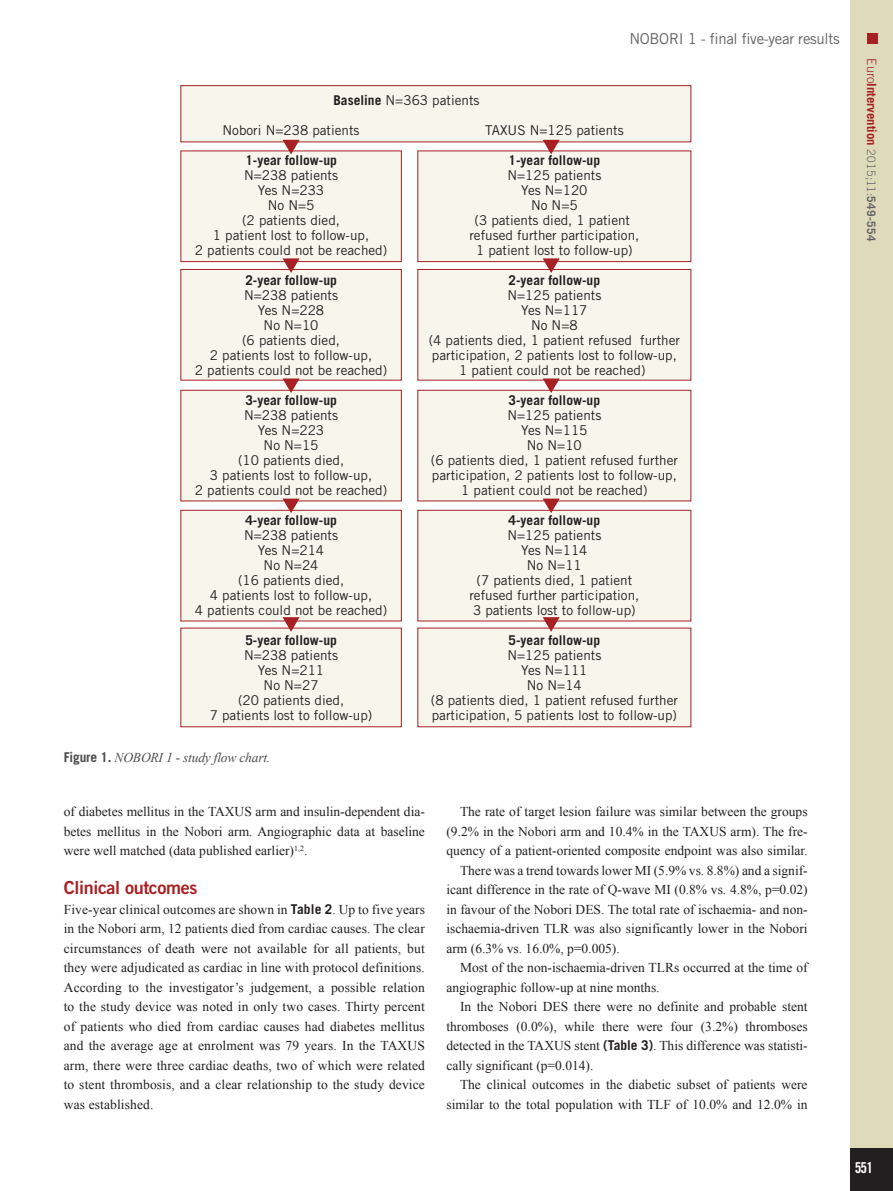
<style>
.page{position:relative;width:893px;height:1191px;background:#fff}
.page>*{position:absolute;margin:0;border:0;box-sizing:border-box;transform-origin:0 0}
.t1{font:18px "+CXQMET Trade Gothic LT Std Bd 2";letter-spacing:-.02em;color:#a72023}
.t2{font:15px "+KLSZHP Trade Gothic LT Std";letter-spacing:-.02em;color:#636366}
.t3{font:15px "+UIQTPE Trade Gothic LT Std Bd Cn 20";color:#fff}
.t4{font:13.5px/19.5px "+WFROGI Times New Roman";color:#231f20;text-align:justify}
.t5{font:13.5px/15px "+KLSZHP Trade Gothic LT Std";color:#231f20;text-align:center}
.t6{font:700 13.5px "+JWXYLM Trade Gothic LT Std";color:#231f20}
.t7{font:italic 13.5px "+BYZPNN Times New Roman";letter-spacing:-.015em;color:#4b4c4d}
.t8{font:700 12.75px "+JWXYLM Trade Gothic LT Std";color:#a72023}
.s1{font-family:"+JWXYLM Trade Gothic LT Std";font-weight:700}
.s2{font-family:"+JWXYLM Trade Gothic LT Std";font-weight:700;font-style:normal}
.s3{font-family:"+FIKRJL Trade Gothic LT Std";font-weight:300}
.s4{font-family:"+FIKRJL Trade Gothic LT Std";font-weight:300;font-size:11.7px;color:#636366}
.s5{font-size:11.7px;color:#636366}
</style>
<div class="page">
<div style="left:850px;top:0;width:43px;height:1191px;background:#dedaba"></div>
<div style="left:850px;top:1148px;width:43px;height:43px;background:#231f20"></div>
<div style="left:867px;top:34px;width:11px;height:10px;background:#a72023"></div>
<div style="left:181px;top:86px;width:510px;height:56px;background:#f7f6ed"></div>
<div style="left:180px;top:85px;width:511px;height:57px;border:1px solid #a72023"></div>
<div style="left:181px;top:151px;width:220px;height:111px;background:#f7f6ed"></div>
<div style="left:180px;top:150px;width:222px;height:112px;border:1px solid #a72023"></div>
<div style="left:418px;top:151px;width:273px;height:111px;background:#f7f6ed"></div>
<div style="left:417px;top:150px;width:274px;height:112px;border:1px solid #a72023"></div>
<div style="left:181px;top:269px;width:220px;height:111px;background:#f7f6ed"></div>
<div style="left:180px;top:269px;width:222px;height:111px;border:1px solid #a72023"></div>
<div style="left:418px;top:269px;width:273px;height:111px;background:#f7f6ed"></div>
<div style="left:417px;top:269px;width:274px;height:111px;border:1px solid #a72023"></div>
<div style="left:181px;top:390px;width:220px;height:111px;background:#f7f6ed"></div>
<div style="left:180px;top:390px;width:222px;height:111px;border:1px solid #a72023"></div>
<div style="left:418px;top:390px;width:273px;height:111px;background:#f7f6ed"></div>
<div style="left:417px;top:390px;width:274px;height:111px;border:1px solid #a72023"></div>
<div style="left:181px;top:510px;width:220px;height:111px;background:#f7f6ed"></div>
<div style="left:418px;top:510px;width:273px;height:111px;background:#f7f6ed"></div>
<div style="left:181px;top:628px;width:220px;height:99px;background:#f7f6ed"></div>
<div style="left:418px;top:628px;width:273px;height:99px;background:#f7f6ed"></div>
<svg style="left:283px;top:140px;width:17px;height:14px"></svg>
<svg style="left:543px;top:140px;width:17px;height:14px"></svg>
<svg style="left:283px;top:258px;width:17px;height:15px"></svg>
<svg style="left:543px;top:258px;width:17px;height:15px"></svg>
<svg style="left:283px;top:378px;width:17px;height:15px"></svg>
<svg style="left:543px;top:378px;width:17px;height:15px"></svg>
<svg style="left:223px;top:433px;width:447px;height:295px"></svg>
<p class="t2" style="left:629px;top:33px;width:212px">NOBORI 1 - final five-year results</p>
<p class="t5" style="left:223px;top:87px;width:258px;line-height:29.4px;text-align:left;text-indent:111px"><span class="s1">Baseline</span> N=363 patients<br>Nobori N=238 patients</p>
<p class="t6" style="left:245px;top:154px;width:93px">1-year follow-up</p>
<p class="t5" style="left:195px;top:168px;width:194px">N=238 patients<br>Yes N=233<br>No N=5<br>(2 patients died,<br>1 patient lost to follow-up,<br>2 patients could not be reached)</p>
<p class="t6" style="left:245px;top:274px;width:93px">2-year follow-up</p>
<p class="t5" style="left:195px;top:288px;width:194px">N=238 patients<br>Yes N=228<br>No N=10<br>(6 patients died,<br>2 patients lost to follow-up,<br>2 patients could not be reached)</p>
<p class="t6" style="left:245px;top:394px;width:93px">3-year follow-up</p>
<p class="t5" style="left:195px;top:408px;width:194px">N=238 patients<br>Yes N=223<br>No N=15<br>(10 patients died,<br>3 patients lost to follow-up,<br>2 patients could not be reached)</p>
<p class="t6" style="left:245px;top:514px;width:93px">4-year follow-up</p>
<p class="t5" style="left:195px;top:528px;width:194px">N=238 patients<br>Yes N=214<br>No N=24<br>(16 patients died,<br>4 patients lost to follow-up,<br>4 patients could not be reached)</p>
<p class="t6" style="left:245px;top:634px;width:93px">5-year follow-up</p>
<p class="t5" style="left:210px;top:648px;width:164px">N=238 patients<br>Yes N=211<br>No N=27<br>(20 patients died,<br>7 patients lost to follow-up)</p>
<p class="t5" style="left:485px;top:123px;width:140px">TAXUS N=125 patients</p>
<p class="t6" style="left:509px;top:154px;width:93px">1-year follow-up</p>
<p class="t5" style="left:469px;top:168px;width:171px">N=125 patients<br>Yes N=120<br>No N=5<br>(3 patients died, 1 patient refused further participation,<br>1 patient lost to follow-up)</p>
<p class="t6" style="left:509px;top:274px;width:93px">2-year follow-up</p>
<p class="t5" style="left:429px;top:288px;width:253px">N=125 patients<br>Yes N=117<br>No N=8<br>(4 patients died, 1 patient refused further participation, 2 patients lost to follow-up,<br>1 patient could not be reached)</p>
<p class="t6" style="left:509px;top:394px;width:93px">3-year follow-up</p>
<p class="t5" style="left:431px;top:408px;width:249px">N=125 patients<br>Yes N=115<br>No N=10<br>(6 patients died, 1 patient refused further participation, 2 patients lost to follow-up,<br>1 patient could not be reached)</p>
<p class="t6" style="left:509px;top:514px;width:93px">4-year follow-up</p>
<p class="t5" style="left:469px;top:528px;width:171px">N=125 patients<br>Yes N=114<br>No N=11<br>(7 patients died, 1 patient refused further participation,<br>3 patients lost to follow-up)</p>
<p class="t6" style="left:509px;top:634px;width:93px">5-year follow-up</p>
<p class="t5" style="left:431px;top:648px;width:249px">N=125 patients<br>Yes N=111<br>No N=14<br>(8 patients died, 1 patient refused further participation, 5 patients lost to follow-up)</p>
<p class="t7" style="left:64px;top:753px;width:208px"><span class="s2">Figure 1.</span> NOBORI 1 - study flow chart.</p>
<p class="t4" style="left:64px;top:803px;width:363px">of diabetes mellitus in the TAXUS arm and insulin-dependent dia&shy;betes mellitus in the Nobori arm. Angiographic data at baseline were well matched (data published earlier)<sup>1,2</sup>.</p>
<h1 class="t1" style="left:64px;top:881px;width:135px">Clinical outcomes</h1>
<p class="t4" style="left:64px;top:900px;width:363px">Five-year clinical outcomes are shown in <span class="s1">Table 2</span>. Up to five years in the Nobori arm, 12 patients died from cardiac causes. The clear circumstances of death were not available for all patients, but they were adjudicated as cardiac in line with protocol definitions.<br>According to the investigator’s judgement, a possible relation to the study device was noted in only two cases. Thirty percent of patients who died from cardiac causes had diabetes mellitus and the average age at enrolment was 79 years. In the TAXUS arm, there were three cardiac deaths, two of which were related to stent thrombosis, and a clear relationship to the study device was established.</p>
<p class="t4" style="left:460px;top:803px;width:349px">The rate of target lesion failure was similar between the groups</p>
<p class="t4" style="left:446px;top:822px;width:363px">(9.2% in the Nobori arm and 10.4% in the TAXUS arm). The fre-</p>
<p class="t4" style="left:446px;top:842px;width:363px">quency of a patient-oriented composite endpoint was also similar.</p>
<p class="t4" style="left:460px;top:861px;width:349px">There was a trend towards lower MI (5.9% vs. 8.8%) and a signif-</p>
<p class="t4" style="left:446px;top:881px;width:363px">icant difference in the rate of Q-wave MI (0.8% vs. 4.8%, p=0.02)</p>
<p class="t4" style="left:446px;top:900px;width:363px">in favour of the Nobori DES. The total rate of ischaemia- and non-</p>
<p class="t4" style="left:446px;top:920px;width:363px">ischaemia-driven TLR was also significantly lower in the Nobori</p>
<p class="t4" style="left:446px;top:939px;width:175px">arm (6.3% vs. 16.0%, p=0.005).</p>
<p class="t4" style="left:460px;top:959px;width:349px">Most of the non-ischaemia-driven TLRs occurred at the time of</p>
<p class="t4" style="left:446px;top:978px;width:215px">angiographic follow-up at nine months.</p>
<p class="t4" style="left:460px;top:998px;width:349px">In the Nobori DES there were no definite and probable stent</p>
<p class="t4" style="left:446px;top:1017px;width:363px">thromboses (0.0%), while there were four (3.2%) thromboses</p>
<p class="t4" style="left:446px;top:1037px;width:363px">detected in the TAXUS stent <span class="s1">(Table 3)</span>. This difference was statisti-</p>
<p class="t4" style="left:446px;top:1056px;width:148px">cally significant (p=0.014).</p>
<p class="t4" style="left:460px;top:1076px;width:349px">The clinical outcomes in the diabetic subset of patients were</p>
<p class="t4" style="left:446px;top:1095px;width:363px">similar to the total population with TLF of 10.0% and 12.0% in</p>
<p class="t8" style="left:877px;top:58px;width:184px;rotate:90deg"><span class="s3">Euro</span>Intervention <span class="s4">2015;11:</span><span class="s5">549-554</span></p>
<p class="t3" style="left:855px;top:1159px;width:20px">551</p>
</div>
